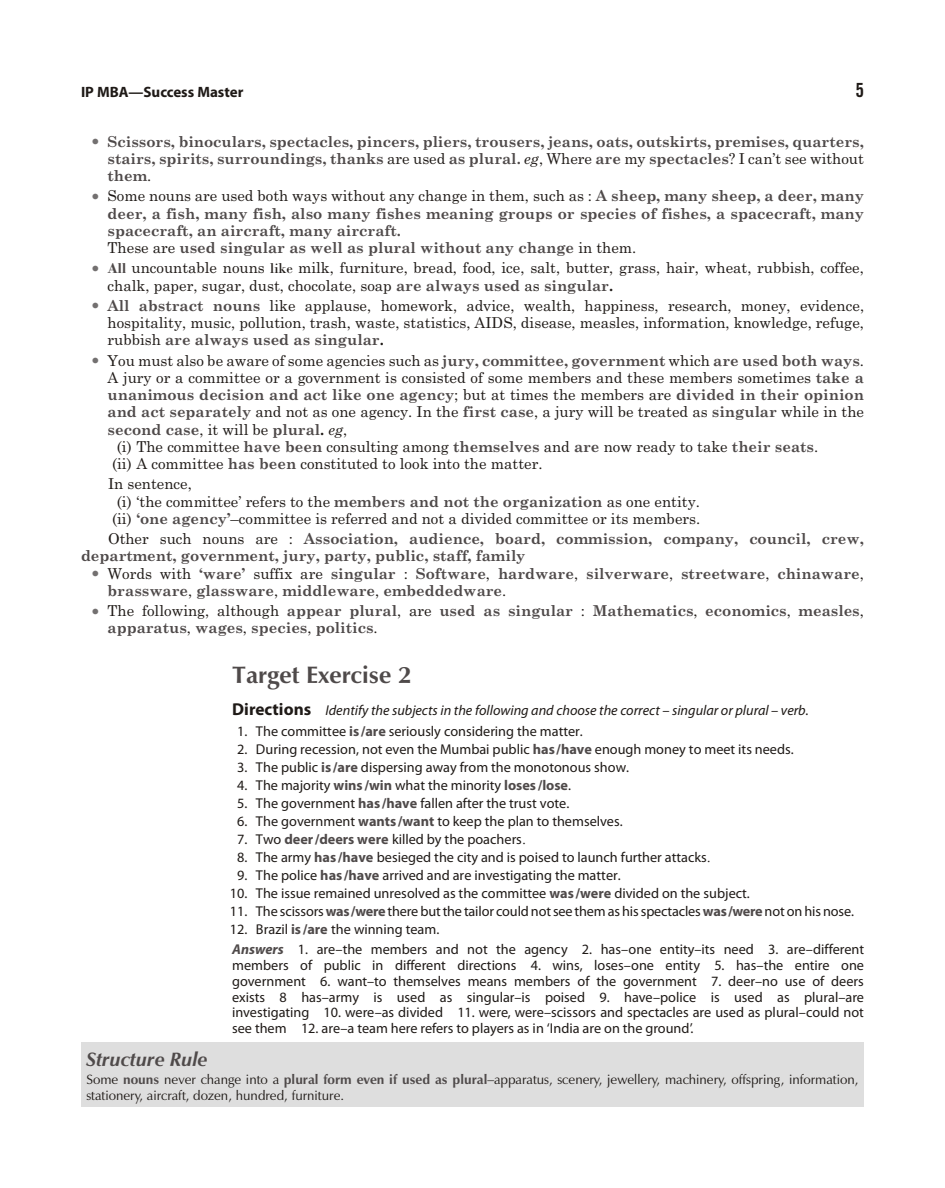
<style>
.page{position:relative;width:945px;height:1188px;background:#fff}
.page>*{position:absolute;margin:0;border:0;box-sizing:border-box;transform-origin:0 0}
.t1{font:700 24px "Zapf Humnst BT";color:#4f4a4a}
.t2{font:italic 700 19.5px "Zapf Humnst BT";color:#4f4a4a}
.t3{font:700 19.5px "Trade Gothic LT Cond Eighteen";color:#1f1a17}
.t4{font:700 15px/17.2px "Century Schoolbook";color:#4f4a4a}
.t5{font:15px/17.2px "Century Schoolbook";color:#1f1a17}
.t6{font:700 15px "Myriad Pro";color:#1f1a17}
.t7{font:14.25px/15.9px "Myriad Pro";color:#1f1a17}
.t8{font:italic 14.25px "Myriad Pro";letter-spacing:-.005em;color:#1f1a17}
.t9{font:13.5px/15.8px "Zapf Humnst BT";color:#1f1a17}
.s1{color:#737070}
.s2{font-weight:400;color:#1f1a17}
.s3{font-weight:400;font-style:italic;color:#1f1a17}
.s4{font-family:"Bodoni";font-weight:700;color:#4f4a4a}
.s5{font-family:"Bodoni"}
.s6{font-weight:700;color:#4f4a4a}
.s7{font-weight:700}
.s8{color:#1f1a17}
.s9{font-weight:700;font-style:normal;font-size:17.25px}
.s10{font-family:"Calisto"}
.s11{font-weight:700;font-style:italic;color:#4f4a4a}
</style>
<div class="page">
<div style="left:81px;top:1043px;width:783px;height:64px;background:#dedede"></div>
<p class="t6" style="left:81px;top:85px;width:164px">IP MBA—Success Master</p>
<h2 class="t3" style="left:855px;top:83px;width:10px">5</h2>
<p class="t4" style="left:108px;top:134px;width:758px;text-align:justify;text-indent:-16px"><span class="s1">●</span> Scis sors, bin oc u lars, spec ta cles, pin cers, pli ers, trou sers, jeans, oats, out skirts, pre mises, quar ters, stairs, spir its, sur round ings, thanks <span class="s2">are used</span> as plu ral. <span class="s3">eg</span><span class="s2">, Where</span> are <span class="s2">my</span> spec ta cles<span class="s2">? I can’t see with out </span>them<span class="s2">.</span></p>
<p class="t4" style="left:108px;top:189px;width:758px;text-indent:-16px"><span class="s1">●</span> <span class="s2">Some nouns are used both ways without any change in them, such as :</span> A sheep, many sheep, a deer, many deer, a fish, many fish, also many fishes mean ing groups or spe cies of fishes, a space craft, many space craft, an air craft, many air craft.<br><span class="s2">These are</span> used sin gu lar as well as plu ral with out any change <span class="s2">in them.</span></p>
<p class="t5" style="left:108px;top:261px;width:758px;text-indent:-16px"><span class="s1">●</span> <span class="s4">All</span> un count able nouns <span class="s5">like</span> milk, fur ni ture, bread, food, ice, salt, but ter, grass, hair, wheat, rub bish, coffee, chalk, pa per, sugar, dust, choc o late, soap <span class="s6">are al ways used</span> as <span class="s6">sin gu lar</span><span class="s7">.</span></p>
<p class="t5" style="left:108px;top:298px;width:758px;text-align:justify;text-indent:-16px"><span class="s1">●</span> <span class="s6">All ab stract nouns</span> like ap plause, home work, ad vice, wealth, hap pi ness, re search, money, ev i dence, hos pi tal ity, mu sic, pol lu tion, trash, waste, sta tis tics, AIDS, dis ease, mea sles, in for ma tion, knowl edge, ref uge, rub bish <span class="s6">are al ways used as sin gu lar</span><span class="s7">.</span></p>
<p class="t5" style="left:92px;top:353px;width:774px"><span class="s1">●</span> You must also be aware of some agencies such as <span class="s6">jury, com mit tee, gov ern ment</span> which <span class="s6">are used both ways</span>.</p>
<p class="t5" style="left:108px;top:370px;width:758px">A jury or a com mit tee or a gov ern ment is consisted of some mem bers and these mem bers some times <span class="s6">take a</span></p>
<p class="t4" style="left:108px;top:387px;width:758px">unani mous de ci sion and act like one agency<span class="s2">; but at times the mem bers are</span> di vided in their opin ion</p>
<p class="t5" style="left:108px;top:405px;width:758px"><span class="s6">and act sep a rately</span> and not as one agency. In the <span class="s6">first case</span>, a jury will be treated as <span class="s6">sin gu lar</span> while in the</p>
<p class="t4" style="left:108px;top:422px;width:241px">sec ond case<span class="s2">, it will be</span> plu ral<span class="s8">.</span> <span class="s3">eg</span><span class="s2">,</span></p>
<p class="t5" style="left:117px;top:439px;width:703px">(i) The committee <span class="s6">have been</span> con sult ing among <span class="s6">them selves</span> and <span class="s6">are</span> now ready to take <span class="s6">their seats</span>.</p>
<p class="t5" style="left:112px;top:456px;width:432px">(ii) A committee <span class="s6">has been</span> con sti tuted to look into the mat ter.</p>
<p class="t5" style="left:108px;top:477px;width:85px">In sentence,</p>
<p class="t5" style="left:117px;top:494px;width:585px">(i) ‘the committee’ refers to the <span class="s6">mem bers and not the or ga ni za tion</span> as one en tity.</p>
<p class="t5" style="left:112px;top:511px;width:590px">(ii) <span class="s6">‘one agency’</span>–commit tee is re ferred and not a di vided com mit tee or its mem bers.</p>
<p class="t4" style="left:81px;top:531px;width:785px;text-indent:27px"><span class="s2">Other such nouns are :</span> As so ci a tion, au di ence, board, com mis sion, com pany, coun cil, crew, de part ment, gov ern ment, jury, party, pub lic, staff, family</p>
<p class="t4" style="left:108px;top:566px;width:758px;text-indent:-16px"><span class="s1">●</span> <span class="s2">Words with</span> ‘ware’ <span class="s2">suf fix are</span> sin gu lar <span class="s2">:</span> Soft ware<span class="s2">,</span> hard ware<span class="s2">,</span> sil ver ware<span class="s2">,</span> streetware<span class="s2">,</span> chi na ware<span class="s2">, </span>brass ware<span class="s2">,</span> glass ware<span class="s2">,</span> middleware<span class="s2">,</span> embeddedware<span class="s2">.</span></p>
<p class="t4" style="left:108px;top:603px;width:758px;text-indent:-16px"><span class="s1">●</span> <span class="s2">The following, although</span> ap pear plu ral<span class="s2">, are</span> used as sin gu lar <span class="s2">:</span> Math e mat ics<span class="s2">,</span> eco nom ics<span class="s2">,</span> mea sles<span class="s2">, </span>ap pa ra tus<span class="s2">,</span> wages<span class="s2">,</span> spe cies<span class="s2">,</span> politics<span class="s2">.</span></p>
<h1 class="t1" style="left:232px;top:665px;width:180px">Target Exercise 2</h1>
<p class="t8" style="left:232px;top:705px;width:578px"><span class="s9">Di rec tions</span> Iden tify the sub jects in the fol low ing and choose the cor rect – sin gu lar or plural – verb.</p>
<p class="t7" style="left:237px;top:724px;width:347px">1. The committee <span class="s6">is/are</span> se ri ously con sid er ing the mat ter.</p>
<p class="t7" style="left:237px;top:742px;width:558px">2. During recession, not even the Mumbai public <span class="s6">has/have</span> enough money to meet its needs.</p>
<p class="t7" style="left:237px;top:760px;width:394px">3. The public <span class="s6">is/are</span> dis pers ing away from the mo not o nous show.</p>
<p class="t7" style="left:237px;top:778px;width:335px">4. The majority <span class="s6">wins/win</span> what the mi nor ity <span class="s6">loses /lose</span>.</p>
<p class="t7" style="left:237px;top:796px;width:334px">5. The government <span class="s6">has/have</span> fallen af ter the trust vote.</p>
<p class="t7" style="left:237px;top:814px;width:387px">6. The government <span class="s6">wants/want</span> to keep the plan to them selves.</p>
<p class="t7" style="left:237px;top:832px;width:290px">7. Two <span class="s6">deer/deers were</span> killed by the poachers<span class="s10">.</span></p>
<p class="t7" style="left:237px;top:850px;width:475px">8. The army <span class="s6">has/have</span> be sieged the city and is poised to launch fur ther at tacks<span class="s10">.</span></p>
<p class="t7" style="left:237px;top:868px;width:385px">9. The police <span class="s6">has/have</span> ar rived and are in ves ti gat ing the mat ter.</p>
<p class="t7" style="left:230px;top:886px;width:521px">10. The issue remained unresolved as the committee <span class="s6">was/were</span> di vided on the sub ject.</p>
<p class="t7" style="left:230px;top:904px;width:626px">11. The scissors <span class="s6">was/were</span> there but the tai lor could not see them as his spec ta cles <span class="s6">was/were</span> not on his nose.</p>
<p class="t7" style="left:230px;top:920px;width:636px;line-height:20.1px">12. Brazil <span class="s6">is/are</span> the win ning team.<br><span class="s11">An swers</span> 1. are–the mem bers and not the agency 2. has–one en tity–its need 3. are–dif fer ent</p>
<p class="t7" style="left:232px;top:958px;width:633px;text-align:justify">mem bers of pub lic in dif fer ent di rec tions 4. wins, loses–one en tity 5. has–the en tire one government 6. want–to them selves means mem bers of the government 7. deer–no use of deers ex ists 8 has–army is used as sin gu lar–is poised 9. have–po lice is used as plu ral–are in ves ti gat ing 10. were–as di vided 11. were, were–scis sors and specta cles are used as plu ral–could not see them 12. are–a team here re fers to players as in ‘India are on the ground’.</p>
<h2 class="t2" style="left:86px;top:1051px;width:123px">Structure Rule</h2>
<p class="t9" style="left:86px;top:1073px;width:774px">Some <span class="s6">nouns</span> never change into a <span class="s6">plu ral form even if used as plu ral</span>–ap pa ra tus, scen ery, jewel lery, ma chin ery, off spring, in for ma tion, sta tio nery, air craft, dozen, hun dred, furniture.</p>
</div>
